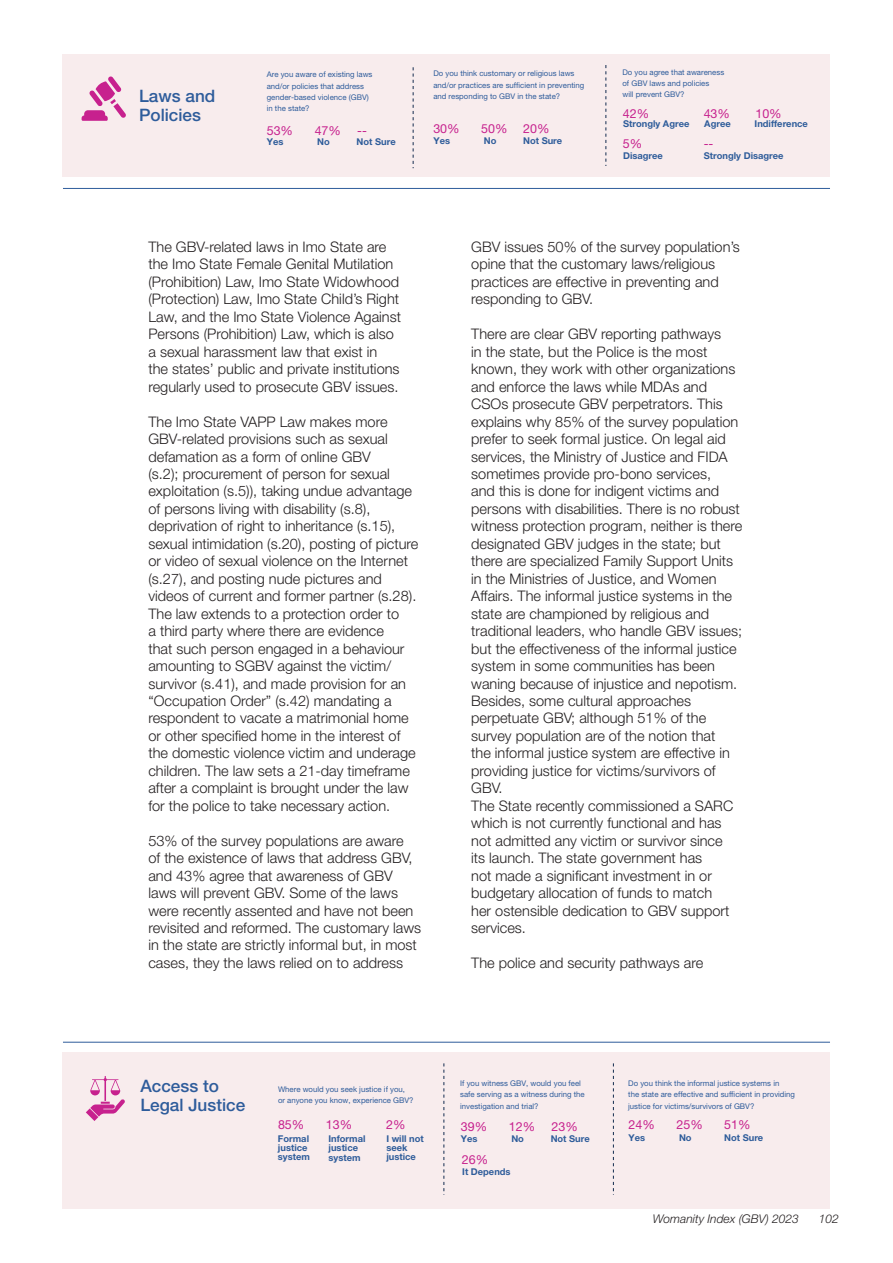
<style>
.page{position:relative;width:893px;height:1263px;background:#fff}
.page>*{position:absolute;margin:0;border:0;box-sizing:border-box;transform-origin:0 0}
.t1{font:500 17.1px/18.9px "Helvetica Neue LT Pro";color:#2e5c9b}
.t2{font:300 14.55px/17.4px "Helvetica Neue LT Pro";color:#231f20}
.t3{font:12.45px "Helvetica Neue LT Pro";color:#c7218e}
.t4{font:italic 300 12px "Helvetica Neue LT Pro";color:#231f20}
.t5{font:700 9.3px/9.3px "Helvetica Neue LT Pro";color:#2e5c9a}
.t6{font:7.8px/11.2px "Helvetica Neue LT Pro";color:#2e5c9b}
</style>
<div class="page">
<div style="left:63px;top:54px;width:767px;height:123px;background:#f8eced"></div>
<hr style="left:63px;top:188px;width:767px;height:1px;background:#2e5c9b">
<hr style="left:63px;top:1042px;width:767px;height:1px;background:#2e5c9b">
<svg style="left:413px;top:67px;width:1px;height:101px"></svg>
<svg style="left:606px;top:65px;width:1px;height:101px"></svg>
<svg style="left:82px;top:76px;width:44px;height:45px"></svg>
<div style="left:63px;top:1053px;width:767px;height:156px;background:#f8eced"></div>
<svg style="left:444px;top:1063px;width:1px;height:132px"></svg>
<svg style="left:613px;top:1063px;width:1px;height:132px"></svg>
<svg style="left:86px;top:1076px;width:39px;height:45px"></svg>
<p class="t6" style="left:622px;top:66px;width:103px">Do you agree that awareness of GBV laws and policies<br>will prevent GBV?</p>
<p class="t6" style="left:433px;top:68px;width:153px">Do you think customary or religious laws and/or practices are sufficient in preventing</p>
<p class="t6" style="left:267px;top:69px;width:107px">Are you aware of existing laws and/or policies that address gender-based violence (GBV) in the state?</p>
<p class="t5" style="left:267px;top:137px;width:18px">Yes</p>
<p class="t5" style="left:317px;top:137px;width:14px">No</p>
<p class="t5" style="left:357px;top:137px;width:41px">Not Sure</p>
<p class="t1" style="left:139px;top:86px;width:78px">Laws and</p>
<p class="t6" style="left:433px;top:91px;width:128px">and responding to GBV in the state?</p>
<p class="t1" style="left:139px;top:105px;width:63px">Policies</p>
<p class="t3" style="left:623px;top:106px;width:28px">42%</p>
<p class="t3" style="left:704px;top:106px;width:28px">43%</p>
<p class="t5" style="left:623px;top:151px;width:41px">Disagree</p>
<p class="t5" style="left:704px;top:151px;width:81px">Strongly Disagree</p>
<p class="t3" style="left:755px;top:106px;width:28px">10%</p>
<p class="t3" style="left:433px;top:121px;width:28px">30%</p>
<p class="t3" style="left:481px;top:121px;width:70px">50% 20%</p>
<p class="t5" style="left:623px;top:119px;width:68px">Strongly Agree</p>
<p class="t5" style="left:704px;top:119px;width:28px">Agree</p>
<p class="t5" style="left:755px;top:119px;width:55px">Indifference</p>
<p class="t3" style="left:267px;top:123px;width:28px">53%</p>
<p class="t3" style="left:315px;top:123px;width:28px">47%</p>
<p class="t3" style="left:357px;top:123px;width:11px">--</p>
<p class="t5" style="left:433px;top:135px;width:18px">Yes</p>
<p class="t5" style="left:484px;top:135px;width:14px">No</p>
<p class="t5" style="left:523px;top:135px;width:41px">Not Sure</p>
<p class="t3" style="left:623px;top:136px;width:21px">5%</p>
<p class="t3" style="left:704px;top:136px;width:11px">--</p>
<p class="t2" style="left:148px;top:238px;width:254px">The GBV-related laws in Imo State are the Imo State Female Genital Mutilation (Prohibition) Law, Imo State Widowhood (Protection) Law, Imo State Child’s Right Law, and the Imo State Violence Against Persons (Prohibition) Law, which is also a sexual harassment law that exist in<br>the states’ public and private institutions regularly used to prosecute GBV issues.</p>
<p class="t2" style="left:148px;top:412px;width:272px">The Imo State VAPP Law makes more GBV-related provisions such as sexual defamation as a form of online GBV<br>(s.2); procurement of person for sexual exploitation (s.5)), taking undue advantage of persons living with disability (s.8), deprivation of right to inheritance (s.15), sexual intimidation (s.20), posting of picture or video of sexual violence on the Internet (s.27), and posting nude pictures and videos of current and former partner (s.28).<br>The law extends to a protection order to<br>a third party where there are evidence<br>that such person engaged in a behaviour amounting to SGBV against the victim/ survivor (s.41), and made provision for an “Occupation Order” (s.42) mandating a respondent to vacate a matrimonial home or other specified home in the interest of the domestic violence victim and underage children. The law sets a 21-day timeframe after a complaint is brought under the law for the police to take necessary action.</p>
<p class="t2" style="left:148px;top:831px;width:274px">53% of the survey populations are aware<br>of the existence of laws that address GBV, and 43% agree that awareness of GBV laws will prevent GBV. Some of the laws were recently assented and have not been revisited and reformed. The customary laws in the state are strictly informal but, in most cases, they the laws relied on to address</p>
<p class="t2" style="left:471px;top:238px;width:270px">GBV issues 50% of the survey population’s opine that the customary laws/religious practices are effective in preventing and responding to GBV.</p>
<p class="t2" style="left:471px;top:325px;width:273px">There are clear GBV reporting pathways<br>in the state, but the Police is the most known, they work with other organizations and enforce the laws while MDAs and CSOs prosecute GBV perpetrators. This explains why 85% of the survey population prefer to seek formal justice. On legal aid services, the Ministry of Justice and FIDA sometimes provide pro-bono services,<br>and this is done for indigent victims and persons with disabilities. There is no robust witness protection program, neither is there designated GBV judges in the state; but there are specialized Family Support Units in the Ministries of Justice, and Women Affairs. The informal justice systems in the state are championed by religious and traditional leaders, who handle GBV issues; but the effectiveness of the informal justice system in some communities has been waning because of injustice and nepotism.<br>Besides, some cultural approaches perpetuate GBV; although 51% of the survey population are of the notion that<br>the informal justice system are effective in providing justice for victims/survivors of GBV.</p>
<p class="t2" style="left:471px;top:797px;width:263px">The State recently commissioned a SARC which is not currently functional and has not admitted any victim or survivor since its launch. The state government has<br>not made a significant investment in or budgetary allocation of funds to match her ostensible dedication to GBV support services.</p>
<p class="t2" style="left:471px;top:954px;width:234px">The police and security pathways are</p>
<p class="t1" style="left:140px;top:1076px;width:106px">Access to<br>Legal Justice</p>
<p class="t6" style="left:278px;top:1083px;width:137px">Where would you seek justice if you, or anyone you know, experience GBV?</p>
<p class="t3" style="left:278px;top:1117px;width:28px">85%</p>
<p class="t3" style="left:326px;top:1117px;width:28px">13%</p>
<p class="t3" style="left:386px;top:1117px;width:21px">2%</p>
<p class="t5" style="left:278px;top:1133px;width:34px">Formal justice system</p>
<p class="t5" style="left:386px;top:1133px;width:39px">I will not seek justice</p>
<p class="t5" style="left:328px;top:1134px;width:39px">Informal justice system</p>
<p class="t6" style="left:460px;top:1077px;width:126px">If you witness GBV, would you feel safe serving as a witness during the investigation and trial?</p>
<p class="t6" style="left:628px;top:1077px;width:168px">Do you think the informal justice systems in<br>the state are effective and sufficient in providing justice for victims/survivors of GBV?</p>
<p class="t3" style="left:461px;top:1119px;width:28px">39%</p>
<p class="t3" style="left:509px;top:1119px;width:28px">12%</p>
<p class="t3" style="left:551px;top:1119px;width:28px">23%</p>
<p class="t3" style="left:462px;top:1152px;width:28px">26%</p>
<p class="t5" style="left:461px;top:1134px;width:18px">Yes</p>
<p class="t5" style="left:511px;top:1134px;width:14px">No</p>
<p class="t5" style="left:551px;top:1134px;width:41px">Not Sure</p>
<p class="t5" style="left:462px;top:1167px;width:50px">It Depends</p>
<p class="t3" style="left:628px;top:1117px;width:28px">24%</p>
<p class="t3" style="left:676px;top:1117px;width:28px">25%</p>
<p class="t3" style="left:724px;top:1117px;width:28px">51%</p>
<p class="t5" style="left:629px;top:1133px;width:18px">Yes</p>
<p class="t5" style="left:679px;top:1133px;width:14px">No</p>
<p class="t5" style="left:724px;top:1133px;width:41px">Not Sure</p>
<p class="t4" style="left:653px;top:1211px;width:148px">Womanity Index (GBV) 2023</p>
<p class="t4" style="left:819px;top:1211px;width:22px">102</p>
</div>
